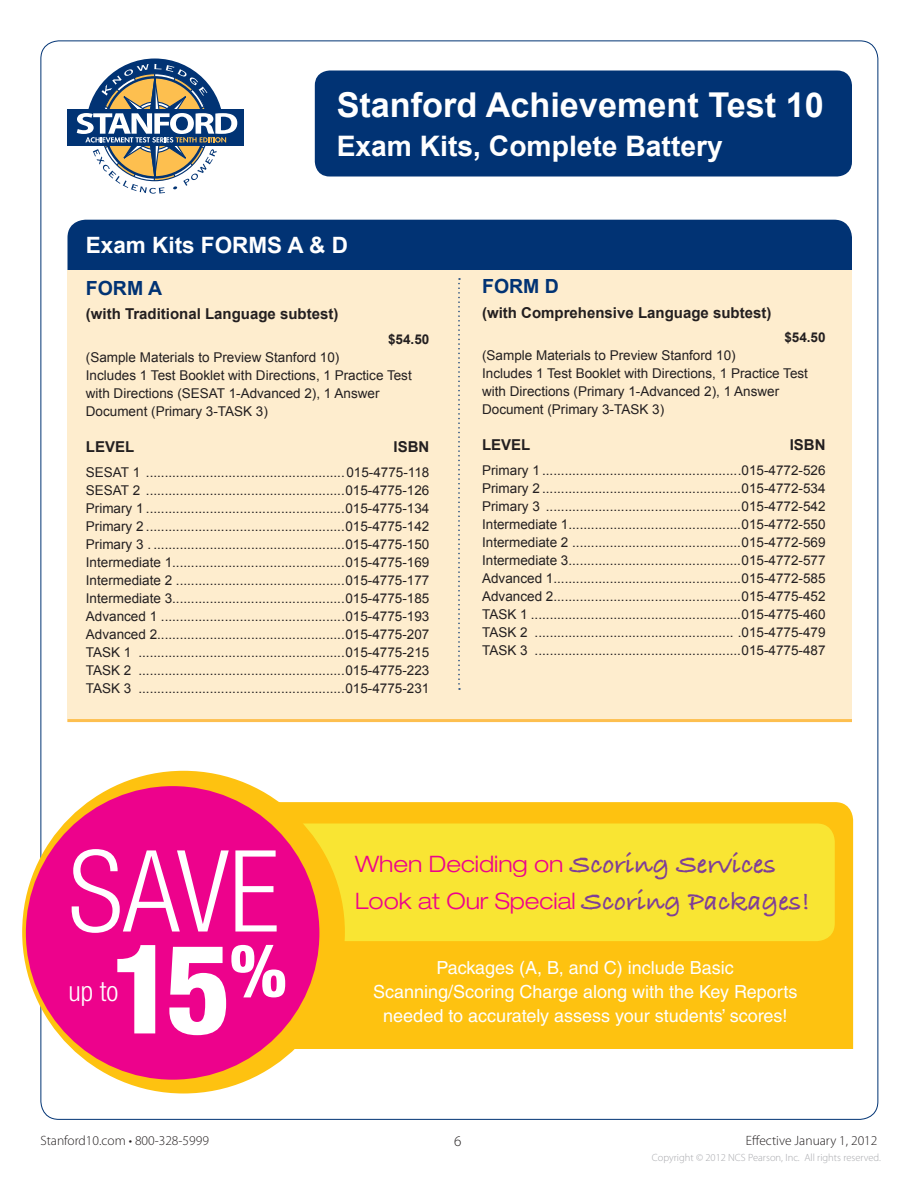
<style>
.page{position:relative;width:918px;height:1188px;background:#fff}
.page>*{position:absolute;margin:0;border:0;box-sizing:border-box;transform-origin:0 0}
.t1{font:800 condensed 124.8px "Helvetica Neue";color:#fff}
.t2{font:300 condensed 113.55px "Helvetica Neue";color:#fff}
.t3{font:700 34.2px "Arial";color:#fff}
.t4{font:700 28.2px "Arial";color:#fff}
.t5{font:27.75px "Bradley Hand ITCTT Bold";color:#7e3e98}
.t6{font:300 condensed 27.75px "Helvetica Neue";color:#fff}
.t7{font:300 expanded 22.65px "Helvetica Neue";color:#ed028c}
.t8{font:700 22.5px "Arial";color:#fff}
.t9{font:700 19.5px "Arial";color:#013374}
.t10{font:18px/24px "Helvetica LT Std";color:#fff;text-align:center}
.t11{font:700 15px "Arial";color:#231f20}
.t12{font:300 15px "Myriad Pro";color:#231f20}
.t13{font:13.5px/18px "Arial";color:#231f20}
.t14{font:300 13.5px "Myriad Pro";color:#231f20}
.t15{font:700 13.5px "Arial";color:#231f20}
.t16{font:300 10.5px "Myriad Pro";color:#a8a9ad}
.s1{font-family:"Helvetica Neue";font-weight:300;font-stretch:expanded;font-size:22.65px;color:#ed028c}
.s2{font-family:"Bradley Hand ITCTT Bold";font-weight:400;font-stretch:normal;font-size:27.75px;color:#7e3e98}
</style>
<div class="page">
<div style="left:68px;top:109px;width:176px;height:36px;background:#013374"></div>
<svg style="left:77px;top:58px;width:160px;height:136px"></svg>
<div style="left:315px;top:70px;width:537px;height:107px;background:#013374;border-radius:15px"></div>
<div style="left:118px;top:802px;width:735px;height:300px;background:#fec210;border-radius:18px"></div>
<div style="left:212px;top:824px;width:623px;height:117px;background:#f9e533;border-radius:18px"></div>
<div style="left:68px;top:220px;width:784px;height:145px;background:#013374;border-radius:18px"></div>
<div style="left:68px;top:270px;width:784px;height:451px;background:#feedce"></div>
<hr style="left:68px;top:719px;width:784px;height:3px;background:#fdbf4f">
<svg style="left:458px;top:278px;width:2px;height:412px"></svg>
<div style="left:50px;top:1049px;width:814px;height:58px;background:#fff"></div>
<div style="left:22px;top:771px;width:323px;height:323px;background:#fec210;border-radius:50%"></div>
<div style="left:26px;top:786px;width:293px;height:294px;background:#ed028c;border-radius:50%"></div>
<h3 class="t3" style="left:337px;top:82px;width:489px">Stanford Achievement Test 10</h3>
<h3 class="t4" style="left:337px;top:127px;width:388px">Exam Kits, Complete Battery</h3>
<h3 class="t8" style="left:86px;top:230px;width:264px">Exam Kits FORMS A &amp; D</h3>
<h3 class="t9" style="left:86px;top:275px;width:78px">FORM A</h3>
<p class="t11" style="left:86px;top:304px;width:254px">(with Traditional Language subtest)</p>
<p class="t15" style="left:388px;top:330px;width:43px">$54.50</p>
<p class="t13" style="left:86px;top:349px;width:327px">(Sample Materials to Preview Stanford 10)<br>Includes 1 Test Booklet with Directions, 1 Practice Test with Directions (SESAT 1-Advanced 2), 1 Answer Document (Primary 3-TASK 3)</p>
<p class="t11" style="left:86px;top:437px;width:50px">LEVEL</p>
<p class="t11" style="left:394px;top:437px;width:37px">ISBN</p>
<p class="t13" style="left:86px;top:463px;width:345px;text-align:justify">SESAT 1 .....................................................015-4775-118<br>SESAT 2 .....................................................015-4775-126<br>Primary 1 .....................................................015-4775-134<br>Primary 2 .....................................................015-4775-142<br>Primary 3 . ...................................................015-4775-150<br>Intermediate 1..............................................015-4775-169<br>Intermediate 2 .............................................015-4775-177<br>Intermediate 3..............................................015-4775-185<br>Advanced 1 .................................................015-4775-193<br>Advanced 2..................................................015-4775-207<br>TASK 1 .......................................................015-4775-215<br>TASK 2 .......................................................015-4775-223<br>TASK 3 .......................................................015-4775-231</p>
<h3 class="t9" style="left:482px;top:273px;width:78px">FORM D</h3>
<p class="t11" style="left:482px;top:302px;width:291px">(with Comprehensive Language subtest)</p>
<p class="t15" style="left:784px;top:329px;width:43px">$54.50</p>
<p class="t13" style="left:482px;top:347px;width:327px">(Sample Materials to Preview Stanford 10)<br>Includes 1 Test Booklet with Directions, 1 Practice Test with Directions (Primary 1-Advanced 2), 1 Answer Document (Primary 3-TASK 3)</p>
<p class="t11" style="left:482px;top:435px;width:50px">LEVEL</p>
<p class="t11" style="left:790px;top:435px;width:37px">ISBN</p>
<p class="t13" style="left:482px;top:461px;width:345px;text-align:justify">Primary 1 .....................................................015-4772-526<br>Primary 2 .....................................................015-4772-534<br>Primary 3 ....................................................015-4772-542<br>Intermediate 1..............................................015-4772-550<br>Intermediate 2 .............................................015-4772-569<br>Intermediate 3..............................................015-4772-577<br>Advanced 1..................................................015-4772-585<br>Advanced 2..................................................015-4775-452<br>TASK 1 ........................................................015-4775-460<br>TASK 2 ..................................................... .015-4775-479<br>TASK 3 .......................................................015-4775-487</p>
<h2 class="t2" style="left:68px;top:826px;width:213px">SAVE</h2>
<h1 class="t1" style="left:110px;top:912px;width:178px">15<sup>%</sup></h1>
<h3 class="t6" style="left:69px;top:975px;width:51px">up to</h3>
<h3 class="t5" style="left:355px;top:848px;width:422px"><span class="s1">When Deciding on</span> Scoring Services</h3>
<h3 class="t7" style="left:355px;top:888px;width:456px">Look at Our Special <span class="s2">Scoring Packages!</span></h3>
<h3 class="t10" style="left:373px;top:956px;width:426px">Packages (A, B, and C) include Basic<br>Scanning/Scoring Charge along with the Key Reports needed to accurately assess your students’ scores!</h3>
<p class="t14" style="left:40px;top:1133px;width:170px">Stanford10.com • 800-328-5999</p>
<p class="t12" style="left:454px;top:1133px;width:9px">6</p>
<p class="t14" style="left:746px;top:1133px;width:133px">Effective January 1, 2012</p>
<p class="t16" style="left:652px;top:1152px;width:231px">Copyright © 2012 NCS Pearson, Inc. All rights reserved.</p>
</div>
